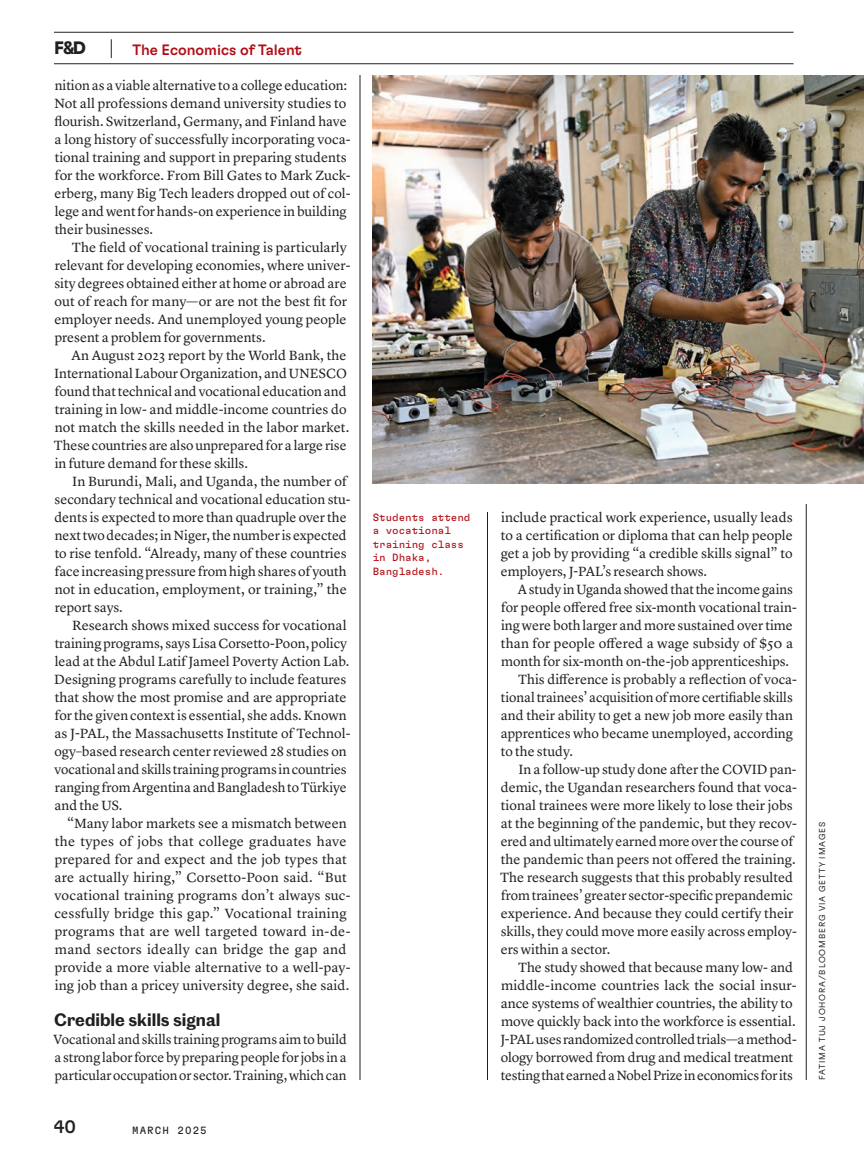
<style>
.page{position:relative;width:864px;height:1161px;background:#fff}
.page>*{position:absolute;margin:0;border:0;box-sizing:border-box;transform-origin:0 0}
.t1{font:700 18px "GT Flexa";color:#231f20}
.t2{font:500 18px "GT Flexa";color:#231f20}
.t3{font:600 16.5px "Caslon Doric";color:#231f20}
.t4{font:500 15px "GT Flexa";color:#b00d15}
.t5{font:13.8px/18px "Lyon Text";color:#231f20}
.t6{font:10.5px/13.5px "GT Flexa Mono";color:#b00d15}
.t7{font:10.5px "GT Flexa Mono";letter-spacing:.1em;color:#231f20}
.t8{font:300 8.7px "GT Flexa";letter-spacing:.1em;color:#231f20}
</style>
<div class="page">
<svg style="left:111px;top:39px;width:1px;height:19px"></svg>
<hr style="left:54px;top:32px;width:740px;height:1px;background:#231f20">
<hr style="left:54px;top:63px;width:740px;height:1px;background:#231f20">
<hr style="left:360px;top:75px;width:1px;height:1005px;background:#231f20">
<hr style="left:806px;top:505px;width:1px;height:575px;background:#231f20">
<hr style="left:487px;top:512px;width:1px;height:568px;background:#231f20">
<img style="left:373px;top:75px;width:491px;height:408px">
<h1 class="t1" style="left:54px;top:37px;width:33px">F&amp;D</h1>
<p class="t4" style="left:132px;top:40px;width:171px">The Economics of Talent</p>
<p class="t5" style="left:54px;top:75px;width:298px">nition as a viable alternative to a college education:<br>Not all professions demand university studies to flourish. Switzerland, Germany, and Finland have a long history of successfully incorporating voca&shy;tional training and support in preparing students for the workforce. From Bill Gates to Mark Zuck&shy;erberg, many Big Tech leaders dropped out of col&shy;lege and went for hands-on experience in building their businesses.</p>
<p class="t5" style="left:54px;top:237px;width:298px;text-indent:17px">The field of vocational training is particularly relevant for developing economies, where univer&shy;sity degrees obtained either at home or abroad are out of reach for many—or are not the best fit for employer needs. And unemployed young people present a problem for governments.</p>
<p class="t5" style="left:54px;top:345px;width:297px;text-indent:18px">An August 2023 report by the World Bank, the International Labour Organization, and UNESCO found that technical and vocational education and training in low- and middle-income countries do not match the skills needed in the labor market.<br>These countries are also unprepared for a large rise in future demand for these skills.</p>
<p class="t5" style="left:54px;top:471px;width:298px;text-indent:18px">In Burundi, Mali, and Uganda, the number of secondary technical and vocational education stu&shy;dents is expected to more than quadruple over the next two decades; in Niger, the number is expected to rise tenfold. “Already, many of these countries face increasing pressure from high shares of youth not in education, employment, or training,” the report says.</p>
<p class="t5" style="left:54px;top:615px;width:298px;text-indent:18px">Research shows mixed success for vocational training programs, says Lisa Corsetto-Poon, policy lead at the Abdul Latif Jameel Poverty Action Lab.<br>Designing programs carefully to include features that show the most promise and are appropriate for the given context is essential, she adds. Known as J-PAL, the Massachusetts Institute of Technol&shy;ogy–based research center reviewed 28 studies on vocational and skills training programs in countries ranging from Argentina and Bangladesh to Türkiye and the US.</p>
<p class="t5" style="left:54px;top:813px;width:298px;text-indent:13px">“Many labor markets see a mismatch between the types of jobs that college graduates have prepared for and expect and the job types that are actually hiring,” Corsetto-Poon said. “But vocational training programs don’t always suc&shy;cessfully bridge this gap.” Vocational training programs that are well targeted toward in-de&shy;mand sectors ideally can bridge the gap and provide a more viable alternative to a well-pay&shy;ing job than a pricey university degree, she said.</p>
<p class="t3" style="left:54px;top:1007px;width:168px">Credible skills signal</p>
<p class="t5" style="left:54px;top:1029px;width:295px;text-align:justify">Vocational and skills training programs aim to build a strong labor force by preparing people for jobs in a particular occupation or sector. Training, which can</p>
<h1 class="t2" style="left:54px;top:1116px;width:24px">40</h1>
<p class="t7" style="left:132px;top:1124px;width:76px">MARCH 2025</p>
<p class="t6" style="left:373px;top:510px;width:99px">Students attend a vocational training class in Dhaka,<br>Bangladesh.</p>
<p class="t5" style="left:501px;top:507px;width:294px;text-align:justify">include practical work experience, usually leads to a certification or diploma that can help people get a job by providing “a credible skills signal” to employers, J-PAL’s research shows.</p>
<p class="t5" style="left:518px;top:579px;width:277px">A study in Uganda showed that the income gains</p>
<p class="t5" style="left:501px;top:597px;width:297px">for people offered free six-month vocational train-</p>
<p class="t5" style="left:501px;top:615px;width:293px">ing were both larger and more sustained over time</p>
<p class="t5" style="left:501px;top:633px;width:294px">than for people offered a wage subsidy of $50 a</p>
<p class="t5" style="left:501px;top:651px;width:290px">month for six-month on-the-job apprenticeships.</p>
<p class="t5" style="left:518px;top:669px;width:280px">This difference is probably a reflection of voca-</p>
<p class="t5" style="left:501px;top:687px;width:293px">tional trainees’ acquisition of more certifiable skills</p>
<p class="t5" style="left:501px;top:705px;width:294px">and their ability to get a new job more easily than</p>
<p class="t5" style="left:501px;top:723px;width:294px">apprentices who became unemployed, according</p>
<p class="t5" style="left:501px;top:741px;width:74px">to the study.</p>
<p class="t5" style="left:519px;top:759px;width:280px">In a follow-up study done after the COVID pan-</p>
<p class="t5" style="left:501px;top:777px;width:298px">demic, the Ugandan researchers found that voca-</p>
<p class="t5" style="left:501px;top:795px;width:293px">tional trainees were more likely to lose their jobs</p>
<p class="t5" style="left:501px;top:813px;width:298px">at the beginning of the pandemic, but they recov-</p>
<p class="t5" style="left:501px;top:831px;width:294px">ered and ultimately earned more over the course of</p>
<p class="t5" style="left:501px;top:849px;width:296px">the pandemic than peers not offered the training.</p>
<p class="t5" style="left:500px;top:867px;width:294px">The research suggests that this probably resulted</p>
<p class="t5" style="left:501px;top:885px;width:293px">from trainees’ greater sector-specific prepandemic</p>
<p class="t5" style="left:501px;top:903px;width:294px">experience. And because they could certify their</p>
<p class="t5" style="left:501px;top:921px;width:297px">skills, they could move more easily across employ-</p>
<p class="t5" style="left:501px;top:939px;width:111px">ers within a sector.</p>
<p class="t5" style="left:518px;top:957px;width:276px">The study showed that because many low- and</p>
<p class="t5" style="left:501px;top:975px;width:297px">middle-income countries lack the social insur-</p>
<p class="t5" style="left:501px;top:993px;width:293px">ance systems of wealthier countries, the ability to</p>
<p class="t5" style="left:501px;top:1011px;width:296px">move quickly back into the workforce is essential.</p>
<p class="t5" style="left:500px;top:1029px;width:298px">J-PAL uses randomized controlled trials—a method-</p>
<p class="t5" style="left:501px;top:1047px;width:294px">ology borrowed from drug and medical treatment</p>
<p class="t5" style="left:501px;top:1065px;width:293px">testing that earned a Nobel Prize in economics for its</p>
<p class="t8" style="left:817px;top:1080px;width:260px;rotate:-90deg">FATIMA TUJ JOHORA/BLOOMBERG VIA GETTY IMAGES</p>
</div>
